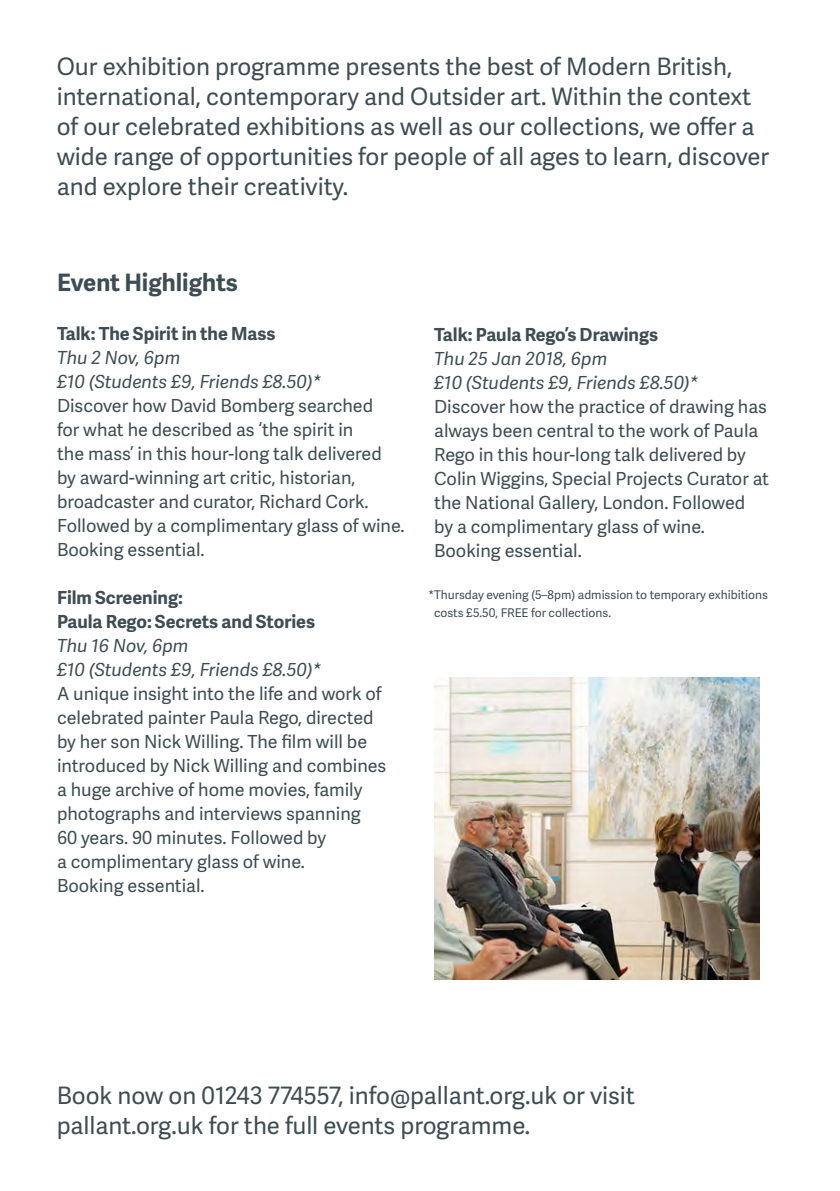
<style>
.page{position:relative;width:840px;height:1191px;background:#fff}
.page>*{position:absolute;margin:0;border:0;box-sizing:border-box;transform-origin:0 0}
.Event_and_Collection{font:24px/30px "Adelle Sans";color:#3e4d54}
.Event_and_Collection-2{font:700 24px "Adelle Sans";color:#3e4d54}
.Events_Body{font:18px/24px "Adelle Sans";color:#3e4d54}
.Events_Date{font:italic 18px "Adelle Sans";color:#3e4d54}
.Events_Title{font:700 18px/24px "Adelle Sans";color:#3e4d54}
.Events_Body-2{font:12px/18px "Adelle Sans";color:#3e4d54}
</style>
<div class="page">
<img style="left:434px;top:677px;width:324px;height:302px">
<p class="Event_and_Collection" style="left:57px;top:51px;width:713px">Our exhibition programme presents the best of Modern British, international, contemporary and Outsider art. Within the context of our celebrated exhibitions as well as our collections, we offer a wide range of opportunities for people of all ages to learn, discover and explore their creativity.</p>
<p class="Event_and_Collection-2" style="left:57px;top:265px;width:182px">Event Highlights</p>
<p class="Events_Title" style="left:57px;top:320px;width:220px">Talk: The Spirit in the Mass</p>
<p class="Events_Date" style="left:57px;top:344px;width:125px">Thu 2 Nov, 6pm</p>
<p class="Events_Date" style="left:57px;top:368px;width:265px">£10 (Students £9, Friends £8.50)*</p>
<p class="Events_Body" style="left:57px;top:392px;width:349px">Discover how David Bomberg searched<br>for what he described as ‘the spirit in<br>the mass’ in this hour-long talk delivered by award-winning art critic, historian, broadcaster and curator, Richard Cork.<br>Followed by a complimentary glass of wine.<br>Booking essential.</p>
<p class="Events_Title" style="left:57px;top:584px;width:259px">Film Screening:<br>Paula Rego: Secrets and Stories</p>
<p class="Events_Date" style="left:57px;top:632px;width:133px">Thu 16 Nov, 6pm</p>
<p class="Events_Date" style="left:57px;top:656px;width:265px">£10 (Students £9, Friends £8.50)*</p>
<p class="Events_Body" style="left:57px;top:680px;width:330px">A unique insight into the life and work of celebrated painter Paula Rego, directed by her son Nick Willing. The film will be introduced by Nick Willing and combines a huge archive of home movies, family photographs and interviews spanning<br>60 years. 90 minutes. Followed by<br>a complimentary glass of wine.<br>Booking essential.</p>
<p class="Events_Title" style="left:434px;top:322px;width:225px">Talk: Paula Rego’s Drawings</p>
<p class="Events_Date" style="left:434px;top:346px;width:174px">Thu 25 Jan 2018, 6pm</p>
<p class="Events_Date" style="left:434px;top:370px;width:265px">£10 (Students £9, Friends £8.50)*</p>
<p class="Events_Body" style="left:434px;top:394px;width:336px">Discover how the practice of drawing has always been central to the work of Paula Rego in this hour-long talk delivered by Colin Wiggins, Special Projects Curator at the National Gallery, London. Followed<br>by a complimentary glass of wine.<br>Booking essential.</p>
<p class="Events_Body-2" style="left:434px;top:585px;width:335px;text-indent:-6px">*Thursday evening (5–8pm) admission to temporary exhibitions costs £5.50, FREE for collections.</p>
<p class="Event_and_Collection" style="left:57px;top:1080px;width:579px">Book now on 01243 774557, info@pallant.org.uk or visit pallant.org.uk for the full events programme.</p>
</div>
